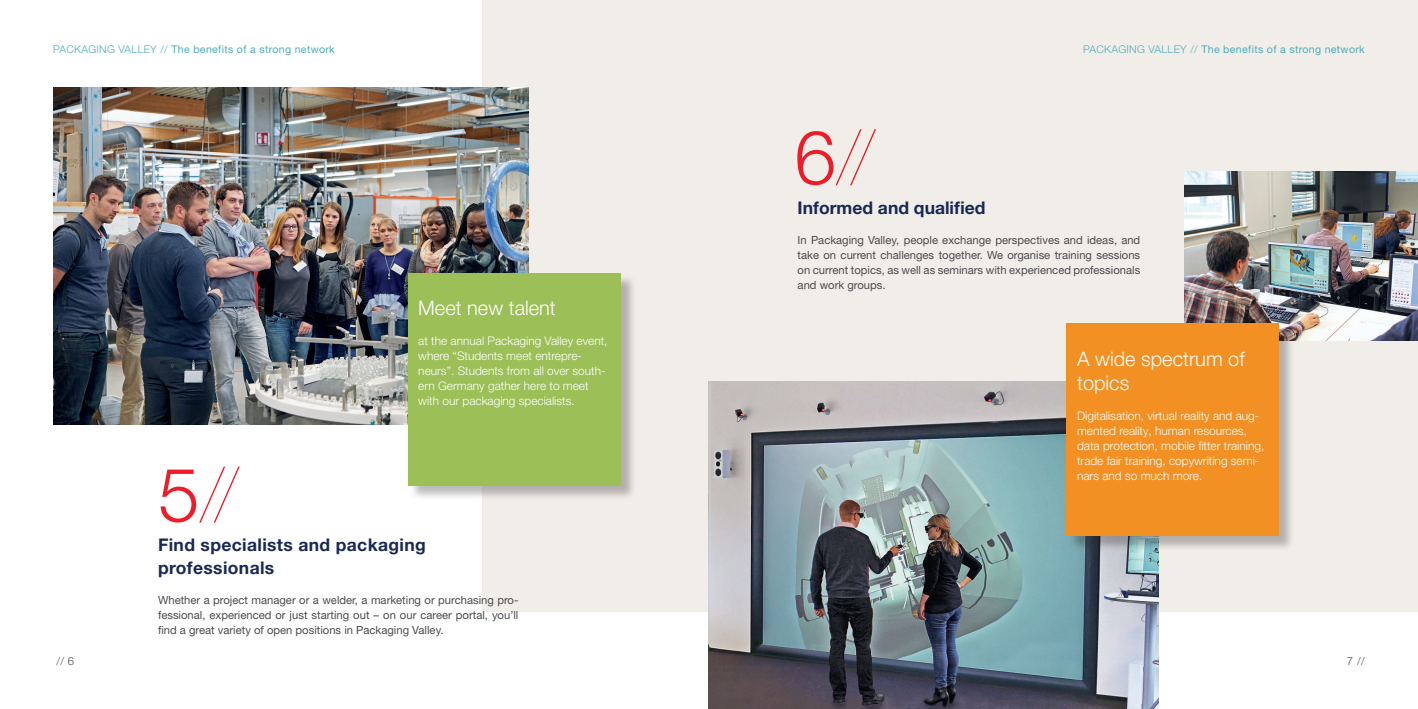
<style>
.page{position:relative;width:1418px;height:709px;background:#fff}
.page>*{position:absolute;margin:0;border:0;box-sizing:border-box;transform-origin:0 0}
.t1{font:200 75px "Helvetica Neue LT Pro";color:#ee1c28}
.t2{font:300 20px/24px "Helvetica Neue LT Pro";color:#fff}
.t3{font:700 17.5px/22.5px "Helvetica Neue LT Pro";letter-spacing:.02em;color:#192952}
.t4{font:700 17.5px "Helvetica Neue LT Pro";color:#192952}
.t5{font:300 11.88px/15px "Helvetica Neue LT Pro";color:#fff}
.t6{font:11.25px/15px "Helvetica Neue LT Pro";color:#4b4c4d;text-align:justify}
.t7{font:300 11.25px "Helvetica Neue LT Pro";color:#57585a}
.t8{font:10.62px "Helvetica Neue LT Pro";letter-spacing:.03em;color:#4eadbb}
.s1{font-weight:300}
.s2{color:#4b4c4d}
</style>
<div class="page">
<div style="left:482px;top:0;width:935px;height:611px;background:#f1eeea"></div>
<img style="left:1184px;top:171px;width:233px;height:169px">
<img style="left:709px;top:382px;width:448px;height:327px">
<img style="left:53px;top:88px;width:475px;height:336px">
<div style="left:1068px;top:325px;width:226px;height:227px;background:#231f20;opacity:.3"></div>
<div style="left:1066px;top:323px;width:213px;height:213px;background:#f39023"></div>
<div style="left:409px;top:274px;width:227px;height:227px;background:#231f20;opacity:.3"></div>
<div style="left:407px;top:273px;width:213px;height:212px;background:#9cbf57"></div>
<p class="t8" style="left:53px;top:43px;width:283px"><span class="s1">PACKAGING VALLEY //</span> The benefits of a strong network</p>
<p class="t8" style="left:1083px;top:43px;width:283px"><span class="s1">PACKAGING VALLEY //</span> The benefits of a strong network</p>
<h1 class="t1" style="left:794px;top:114px;width:83px"><span class="s1">6</span>//</h1>
<p class="t7" style="left:57px;top:654px;width:19px">// <span class="s2">6</span></p>
<h1 class="t1" style="left:158px;top:451px;width:83px"><span class="s1">5</span>//</h1>
<h2 class="t2" style="left:418px;top:296px;width:139px">Meet new talent</h2>
<p class="t5" style="left:418px;top:333px;width:191px">at the annual Packaging Valley event, where “Students meet entrepre&shy;neurs”. Students from all over south&shy;ern Germany gather here to meet with our packaging specialists.</p>
<h3 class="t3" style="left:158px;top:533px;width:269px">Find specialists and packaging professionals</h3>
<p class="t6" style="left:158px;top:592px;width:362px">Whether a project manager or a welder, a marketing or purchasing pro&shy;fessional, experienced or just starting out – on our career portal, you’ll find a great variety of open positions in Packaging Valley.</p>
<h3 class="t4" style="left:797px;top:196px;width:189px">Informed and qualified</h3>
<p class="t6" style="left:797px;top:232px;width:344px">In Packaging Valley, people exchange perspectives and ideas, and take on current challenges together. We organise training sessions on current topics, as well as seminars with experienced professionals and work groups.</p>
<h2 class="t2" style="left:1077px;top:346px;width:169px">A wide spectrum of topics</h2>
<p class="t5" style="left:1077px;top:408px;width:189px">Digitalisation, virtual reality and aug&shy;mented reality, human resources, data protection, mobile fitter training, trade fair training, copywriting semi&shy;nars and so much more.</p>
<p class="t7" style="left:1346px;top:654px;width:20px"><span class="s2">7</span> //</p>
</div>
